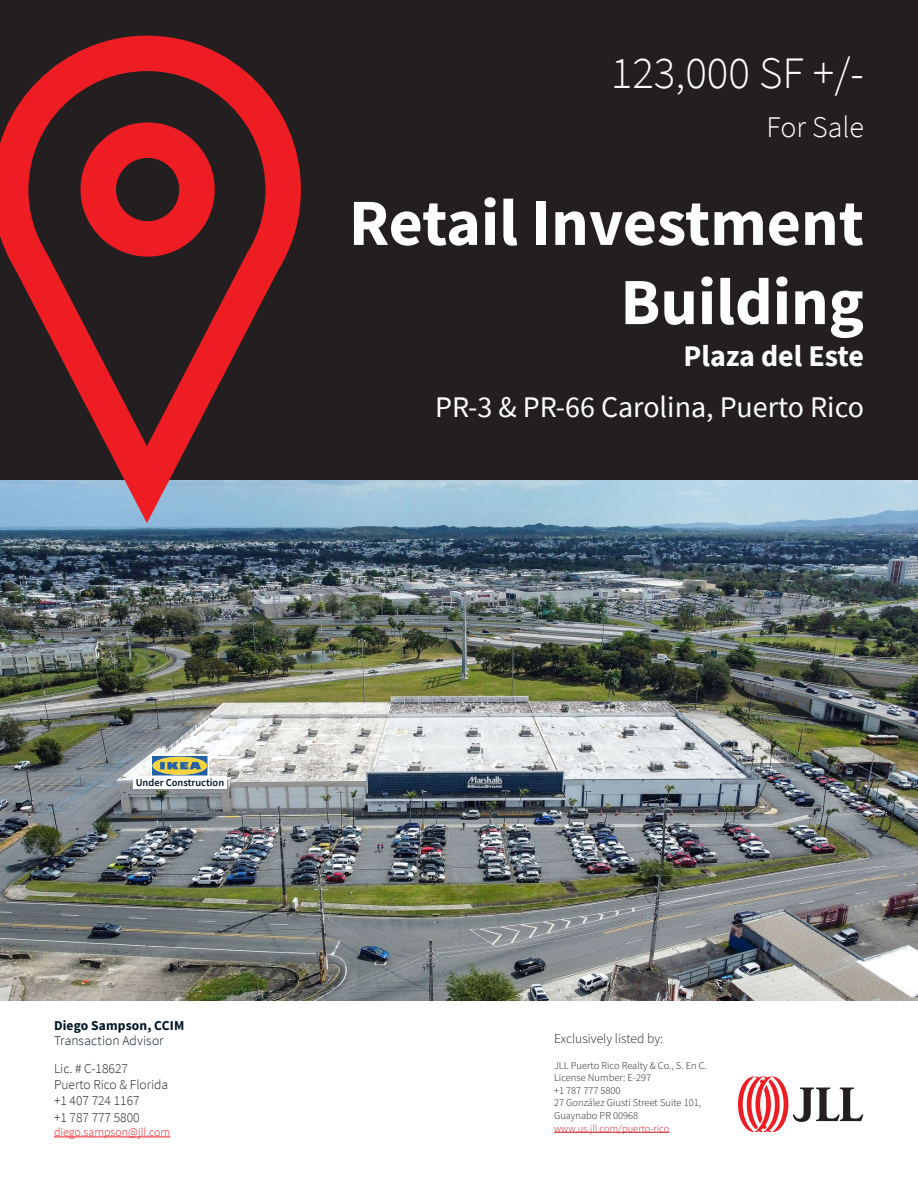
<style>
.page{position:relative;width:918px;height:1188px;background:#fff}
.page>*{position:absolute;margin:0;border:0;box-sizing:border-box;transform-origin:0 0}
.t1{font:700 66px/79.2px "Source Sans Pro";color:#fff;text-align:right}
.t2{font:300 45px "Source Sans Pro";color:#fff}
.t3{font:30px "Source Sans Pro";color:#fff}
.t4{font:700 30px "Source Sans Pro";color:#fff}
.t5{font:300 30px "Source Sans Pro";color:#fff}
.t6{font:300 13.5px "Source Sans Pro";color:#231f20}
.t7{font:300 13.5px/15px "Source Sans Pro";letter-spacing:.01em;color:#011622}
.t8{font:13.5px "Source Sans Variable";color:#231f20}
.t9{font:300 12px "Source Sans Pro";color:#ee1d23}
.t10{font:10.5px/12.6px "Source Sans Variable";color:#231f20}
.t11{font:10.5px "Source Sans Variable";color:#d1232a}
.Body_CoreBlack_10_13{font:600 10.5px "Source Sans Pro";color:#011622}
.s1{font-weight:700}
</style>
<div class="page">
<div style="left:0;top:0;width:918px;height:480px;background:#231f20"></div>
<img style="left:0;top:480px;width:918px;height:520px">
<svg style="left:0;top:36px;width:301px;height:487px"></svg>
<svg style="left:738px;top:1076px;width:125px;height:56px"></svg>
<hr style="left:54px;top:1137px;width:116px;height:1px;background:#ee1d23">
<hr style="left:554px;top:1132px;width:115px;height:1px;background:#d1232a">
<svg style="left:151px;top:754px;width:57px;height:22px"></svg>
<svg style="left:152px;top:756px;width:55px;height:19px"></svg>
<div style="left:133px;top:776px;width:94px;height:12px;background:#fff"></div>
<p class="t2" style="left:611px;top:45px;width:255px">123,000 SF +/-</p>
<p class="t5" style="left:767px;top:108px;width:99px">For Sale</p>
<p class="t1" style="left:349px;top:182px;width:517px">Retail Investment<br>Building</p>
<p class="t4" style="left:684px;top:336px;width:182px">Plaza del Este</p>
<p class="t3" style="left:435px;top:388px;width:430px">PR-3 &amp; PR-66 Carolina, Puerto Rico</p>
<p class="Body_CoreBlack_10_13" style="left:136px;top:776px;width:90px">Under Construction</p>
<p class="t7" style="left:54px;top:1018px;width:132px"><span class="s1">Diego Sampson, CCIM<br></span>Transaction Advisor</p>
<p class="t6" style="left:54px;top:1060px;width:75px">Lic. # C-18627</p>
<p class="t6" style="left:54px;top:1076px;width:116px">Puerto Rico &amp; Florida</p>
<p class="t6" style="left:54px;top:1093px;width:87px">+1 407 724 1167</p>
<p class="t6" style="left:54px;top:1109px;width:87px">+1 787 777 5800</p>
<p class="t9" style="left:54px;top:1125px;width:118px">diego.sampson@jll.com</p>
<p class="t8" style="left:554px;top:1031px;width:111px">Exclusively listed by:</p>
<p class="t10" style="left:554px;top:1059px;width:155px">JLL Puerto Rico Realty &amp; Co., S. En C.</p>
<p class="t10" style="left:554px;top:1071px;width:99px">License Number: E-297</p>
<p class="t10" style="left:554px;top:1084px;width:68px">+1 787 777 5800</p>
<p class="t10" style="left:554px;top:1097px;width:149px">27 González Giusti Street Suite 101,<br>Guaynabo PR 00968</p>
<p class="t11" style="left:554px;top:1122px;width:117px">www.us.jll.com/puerto-rico</p>
</div>
